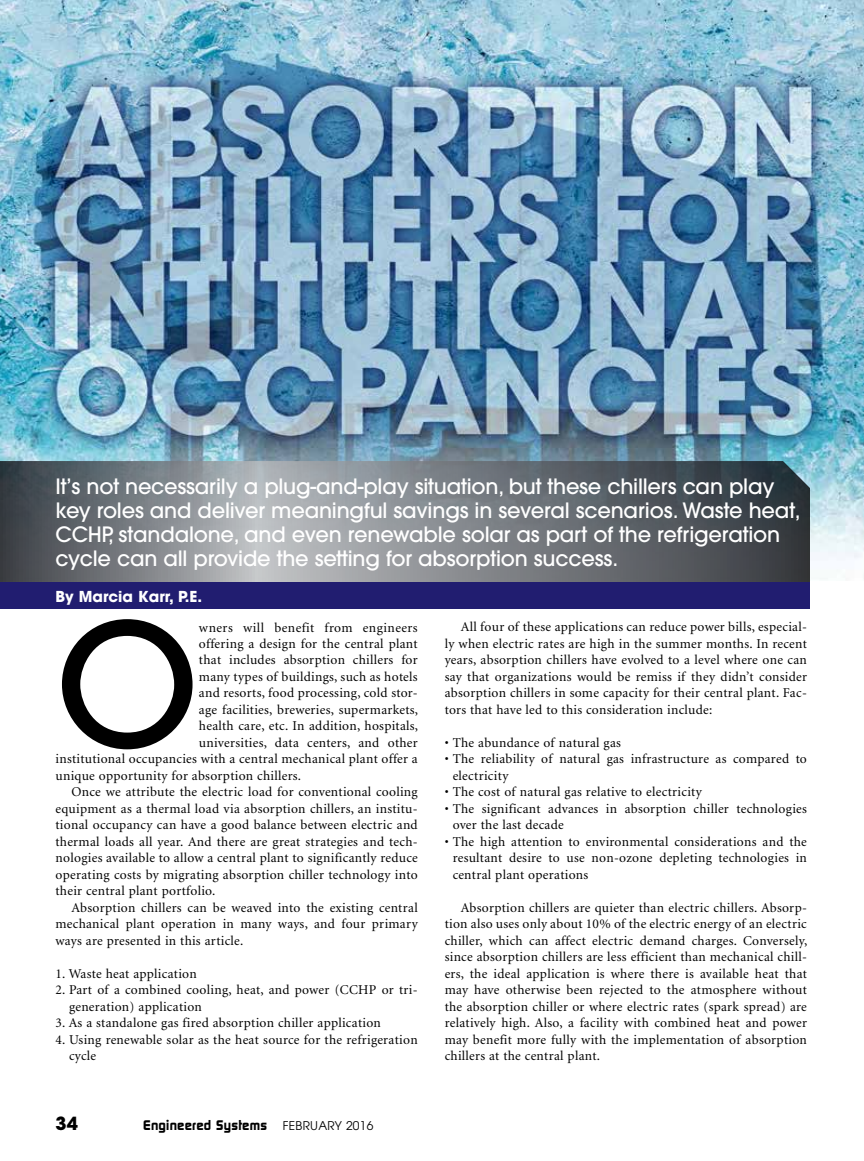
<style>
.page{position:relative;width:864px;height:1161px;background:#fff}
.page>*{position:absolute;margin:0;border:0;box-sizing:border-box;transform-origin:0 0}
.t1{font:500 169.65px "Avant Garde";color:#000}
.t2{font:500 21px/24px "Avant Garde";letter-spacing:-.01em;color:#fff}
.t3{font:700 18px "Avant Garde";color:#000}
.t4{font:700 15px "Avant Garde";color:#fff}
.t5{font:13.5px/16.5px "Minion";letter-spacing:.02em;color:#000}
.t6{font:700 13.5px "Dicot";letter-spacing:.02em;color:#000}
.t7{font:12px "Avant Garde";letter-spacing:.02em;color:#000}
</style>
<div class="page">
<img style="left:0;top:0;width:864px;height:579px">
<svg style="left:0;top:461px;width:810px;height:122px;background:#72777d"></svg>
<div style="left:0;top:583px;width:810px;height:26px;background:#211d70"></div>
<p class="t2" style="left:56px;top:475px;width:747px">It’s not necessarily a plug-and-play situation, but these chillers can play key roles and deliver meaningful savings in several scenarios. Waste heat, CCHP, standalone, and even renewable solar as part of the refrigeration cycle can all provide the setting for absorption success.</p>
<p class="t4" style="left:56px;top:587px;width:148px">By Marcia Karr, P.E.</p>
<h1 class="t1" style="left:56px;top:580px;width:145px">O</h1>
<p class="t5" style="left:199px;top:619px;width:220px">wners will benefit from engineers</p>
<p class="t5" style="left:199px;top:636px;width:220px">offering a design for the central plant</p>
<p class="t5" style="left:199px;top:652px;width:220px">that includes absorption chillers for</p>
<p class="t5" style="left:199px;top:669px;width:220px">many types of buildings, such as hotels</p>
<p class="t5" style="left:199px;top:685px;width:220px">and resorts, food processing, cold stor-</p>
<p class="t5" style="left:199px;top:702px;width:221px">age facilities, breweries, supermarkets,</p>
<p class="t5" style="left:199px;top:718px;width:221px">health care, etc. In addition, hospitals,</p>
<p class="t5" style="left:199px;top:735px;width:220px">universities, data centers, and other</p>
<p class="t5" style="left:55px;top:751px;width:364px">institutional occupancies with a central mechanical plant offer a</p>
<p class="t5" style="left:55px;top:768px;width:247px">unique opportunity for absorption chillers.</p>
<p class="t5" style="left:72px;top:784px;width:348px">Once we attribute the electric load for conventional cooling</p>
<p class="t5" style="left:55px;top:801px;width:364px">equipment as a thermal load via absorption chillers, an institu-</p>
<p class="t5" style="left:55px;top:817px;width:364px">tional occupancy can have a good balance between electric and</p>
<p class="t5" style="left:55px;top:834px;width:364px">thermal loads all year. And there are great strategies and tech-</p>
<p class="t5" style="left:55px;top:850px;width:364px">nologies available to allow a central plant to significantly reduce</p>
<p class="t5" style="left:55px;top:867px;width:364px">operating costs by migrating absorption chiller technology into</p>
<p class="t5" style="left:55px;top:883px;width:161px">their central plant portfolio.</p>
<p class="t5" style="left:72px;top:900px;width:348px">Absorption chillers can be weaved into the existing central</p>
<p class="t5" style="left:55px;top:916px;width:364px">mechanical plant operation in many ways, and four primary</p>
<p class="t5" style="left:55px;top:933px;width:189px">ways are presented in this article.</p>
<p class="t5" style="left:55px;top:966px;width:143px">1. Waste heat application</p>
<p class="t5" style="left:69px;top:982px;width:350px;text-indent:-14px">2. Part of a combined cooling, heat, and power (CCHP or tri&shy;generation) application</p>
<p class="t5" style="left:55px;top:1015px;width:327px">3. As a standalone gas fired absorption chiller application</p>
<p class="t5" style="left:69px;top:1032px;width:350px;text-indent:-14px">4. Using renewable solar as the heat source for the refrigeration cycle</p>
<h3 class="t3" style="left:56px;top:1111px;width:24px">34</h3>
<p class="t6" style="left:143px;top:1118px;width:125px">Engineered Systems</p>
<p class="t7" style="left:283px;top:1118px;width:92px">FEBRUARY 2016</p>
<p class="t5" style="left:445px;top:619px;width:364px;text-align:justify;text-indent:16px">All four of these applications can reduce power bills, especial&shy;ly when electric rates are high in the summer months. In recent years, absorption chillers have evolved to a level where one can say that organizations would be remiss if they didn’t consider absorption chillers in some capacity for their central plant. Fac&shy;tors that have led to this consideration include:</p>
<p class="t5" style="left:445px;top:735px;width:178px">• The abundance of natural gas</p>
<p class="t5" style="left:453px;top:751px;width:356px;text-indent:-8px">• The reliability of natural gas infrastructure as compared to electricity</p>
<p class="t5" style="left:445px;top:784px;width:259px">• The cost of natural gas relative to electricity</p>
<p class="t5" style="left:453px;top:801px;width:356px;text-indent:-8px">• The significant advances in absorption chiller technologies over the last decade</p>
<p class="t5" style="left:453px;top:834px;width:356px;text-align:justify;text-indent:-8px">• The high attention to environmental considerations and the resultant desire to use non-ozone depleting technologies in central plant operations</p>
<p class="t5" style="left:445px;top:900px;width:364px;text-align:justify;text-indent:16px">Absorption chillers are quieter than electric chillers. Absorp&shy;tion also uses only about 10% of the electric energy of an electric chiller, which can affect electric demand charges. Conversely, since absorption chillers are less efficient than mechanical chill&shy;ers, the ideal application is where there is available heat that may have otherwise been rejected to the atmosphere without the absorption chiller or where electric rates (spark spread) are relatively high. Also, a facility with combined heat and power may benefit more fully with the implementation of absorption chillers at the central plant.</p>
</div>
